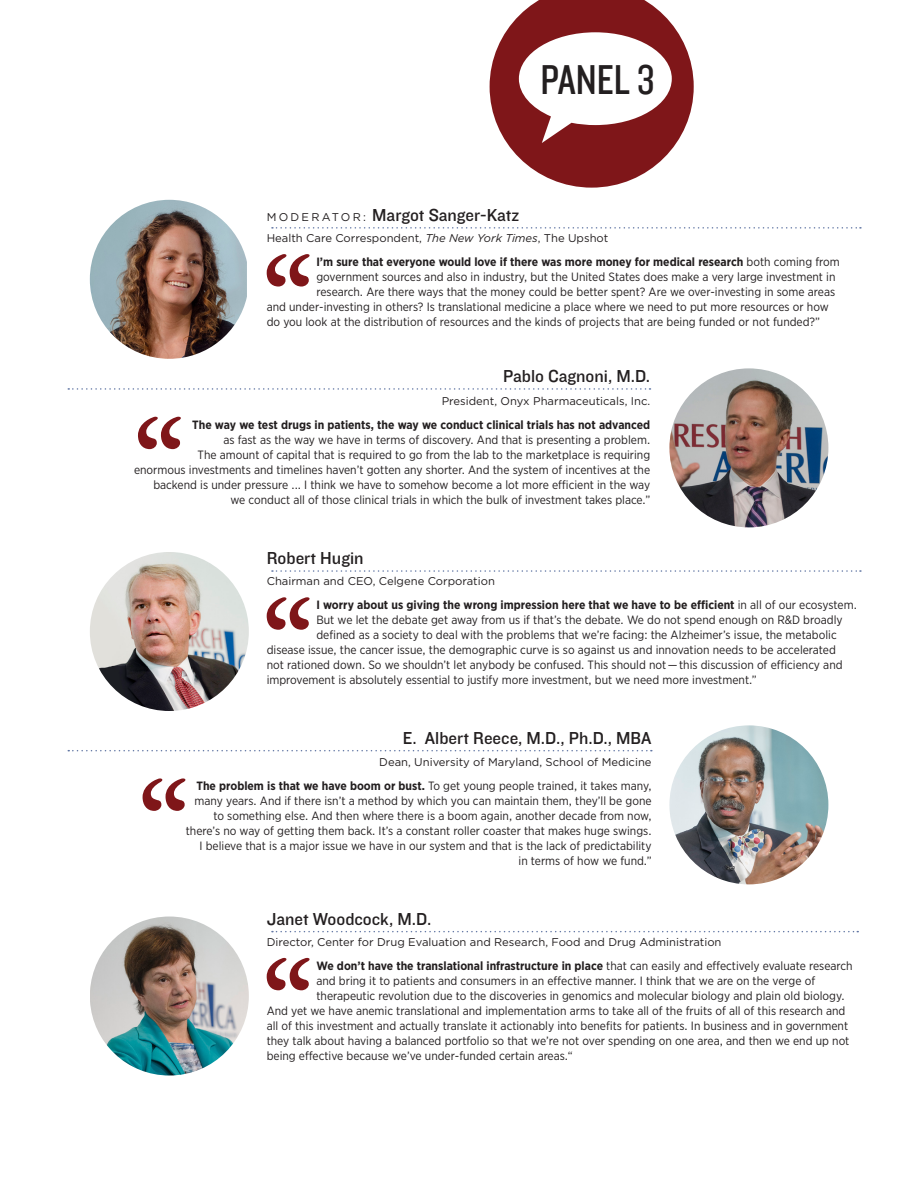
<style>
.page{position:relative;width:918px;height:1188px;background:#fff}
.page>*{position:absolute;margin:0;border:0;box-sizing:border-box;transform-origin:0 0}
.Bio_text_L{font:153px "Garamond Premr Pro";color:#7f1619}
.Bio_text_FR{font:153px "Garamond Premr Pro";color:#7f1619}
.t1{font:43.35px "Knockout Junior Liteweight";color:#231f20}
.Bios_heads_FL{font:18px "Knockout Junior Middleweight";color:#231f20}
.Bio_heads_FR{font:18px "Knockout Junior Middleweight";color:#231f20}
.Bio_text_L-2{font:12px "Gotham Narrow";color:#231f20}
.Bio_text_FR-2{font:12px/15px "Gotham Narrow";color:#231f20;text-align:right}
.Bio_text_L-3{font:700 12px "Gotham Narrow";color:#231f20}
.Title_FL{font:11.25px "Gotham";color:#231f20}
.Title_FR{font:11.25px "Gotham";color:#231f20}
.s1{font-family:"Gotham";font-size:11.25px}
.s2{font-style:italic}
.s3{font-weight:400}
.s4{font-weight:700}
</style>
<div class="page">
<hr style="left:917px;top:0;width:1px;height:355px;background:#b0cc9d">
<svg style="left:490px;top:0;width:204px;height:188px"></svg>
<svg style="left:272px;top:227px;width:589px;height:2px"></svg>
<svg style="left:68px;top:388px;width:583px;height:2px"></svg>
<svg style="left:272px;top:570px;width:589px;height:2px"></svg>
<svg style="left:68px;top:750px;width:584px;height:1px"></svg>
<svg style="left:272px;top:931px;width:586px;height:1px"></svg>
<img style="left:90px;top:200px;width:157px;height:159px">
<img style="left:669px;top:368px;width:159px;height:159px;border-radius:80px">
<img style="left:90px;top:552px;width:159px;height:159px;border-radius:80px">
<img style="left:669px;top:725px;width:159px;height:159px;border-radius:80px">
<img style="left:90px;top:917px;width:159px;height:159px;border-radius:78px">
<p class="t1" style="left:540px;top:58px;width:116px">PANEL 3</p>
<p class="Bios_heads_FL" style="left:267px;top:206px;width:254px"><span class="s1">M O D E R ATO R :</span> Margot Sanger-Katz</p>
<p class="Title_FL" style="left:267px;top:231px;width:343px">Health Care Correspondent, <span class="s2">The New York Times</span>, The Upshot</p>
<p class="Bio_text_L" style="left:260px;top:219px;width:58px">“</p>
<p class="Bio_text_L-3" style="left:316px;top:254px;width:525px">I’m sure that everyone would love if there was more money for medical research <span class="s3">both coming from</span></p>
<p class="Bio_text_L-2" style="left:316px;top:269px;width:521px">government sources and also in industry, but the United States does make a very large investment in</p>
<p class="Bio_text_L-2" style="left:316px;top:284px;width:520px">research. Are there ways that the money could be better spent? Are we over-investing in some areas</p>
<p class="Bio_text_L-2" style="left:267px;top:299px;width:564px">and under-investing in others? Is translational medicine a place where we need to put more resources or how</p>
<p class="Bio_text_L-2" style="left:267px;top:314px;width:555px">do you look at the distribution of resources and the kinds of projects that are being funded or not funded?”</p>
<p class="Bio_heads_FR" style="left:503px;top:367px;width:149px">Pablo Cagnoni, M.D.</p>
<p class="Title_FR" style="left:442px;top:394px;width:210px">President, Onyx Pharmaceuticals, Inc.</p>
<p class="Bio_text_FR" style="left:131px;top:381px;width:58px">“</p>
<p class="Bio_text_FR-2" style="left:134px;top:417px;width:518px"><span class="s4">The way we test drugs in patients, the way we conduct clinical trials has not advanced<br></span>as fast as the way we have in terms of discovery. And that is presenting a problem.<br>The amount of capital that is required to go from the lab to the marketplace is requiring<br>enormous investments and timelines haven’t gotten any shorter. And the system of incentives at the backend is under pressure ... I think we have to somehow become a lot more efficient in the way<br>we conduct all of those clinical trials in which the bulk of investment takes place.”</p>
<p class="Bios_heads_FL" style="left:267px;top:549px;width:98px">Robert Hugin</p>
<p class="Title_FL" style="left:267px;top:574px;width:230px">Chairman and CEO, Celgene Corporation</p>
<p class="Bio_text_L" style="left:260px;top:562px;width:58px">“</p>
<p class="Bio_text_L-3" style="left:316px;top:597px;width:542px">I worry about us giving the wrong impression here that we have to be efficient <span class="s3">in all of our ecosystem.</span></p>
<p class="Bio_text_L-2" style="left:316px;top:613px;width:528px">But we let the debate get away from us if that’s the debate. We do not spend enough on R&amp;D broadly</p>
<p class="Bio_text_L-2" style="left:316px;top:628px;width:522px">defined as a society to deal with the problems that we’re facing: the Alzheimer’s issue, the metabolic</p>
<p class="Bio_text_L-2" style="left:267px;top:643px;width:571px">disease issue, the cancer issue, the demographic curve is so against us and innovation needs to be accelerated</p>
<p class="Bio_text_L-2" style="left:267px;top:658px;width:577px">not rationed down. So we shouldn’t let anybody be confused. This should not — this discussion of efficiency and</p>
<p class="Bio_text_L-2" style="left:267px;top:673px;width:492px">improvement is absolutely essential to justify more investment, but we need more investment.”</p>
<p class="Bio_heads_FR" style="left:403px;top:728px;width:250px">E. Albert Reece, M.D., Ph.D., MBA</p>
<p class="Title_FR" style="left:379px;top:755px;width:274px">Dean, University of Maryland, School of Medicine</p>
<p class="Bio_text_FR" style="left:136px;top:743px;width:58px">“</p>
<p class="Bio_text_FR-2" style="left:186px;top:778px;width:467px"><span class="s4">The problem is that we have boom or bust.</span> To get young people trained, it takes many, many years. And if there isn’t a method by which you can maintain them, they’ll be gone to something else. And then where there is a boom again, another decade from now, there’s no way of getting them back. It’s a constant roller coaster that makes huge swings.<br>I believe that is a major issue we have in our system and that is the lack of predictability<br>in terms of how we fund.”</p>
<p class="Bios_heads_FL" style="left:267px;top:909px;width:166px">Janet Woodcock, M.D.</p>
<p class="Title_FL" style="left:267px;top:935px;width:456px">Director, Center for Drug Evaluation and Research, Food and Drug Administration</p>
<p class="Bio_text_L" style="left:260px;top:922px;width:58px">“</p>
<p class="Bio_text_L-3" style="left:316px;top:958px;width:538px">We don’t have the translational infrastructure in place <span class="s3">that can easily and effectively evaluate research</span></p>
<p class="Bio_text_L-2" style="left:316px;top:973px;width:500px">and bring it to patients and consumers in an effective manner. I think that we are on the verge of</p>
<p class="Bio_text_L-2" style="left:316px;top:988px;width:530px">therapeutic revolution due to the discoveries in genomics and molecular biology and plain old biology.</p>
<p class="Bio_text_L-2" style="left:267px;top:1003px;width:580px">And yet we have anemic translational and implementation arms to take all of the fruits of all of this research and</p>
<p class="Bio_text_L-2" style="left:267px;top:1018px;width:583px">all of this investment and actually translate it actionably into benefits for patients. In business and in government</p>
<p class="Bio_text_L-2" style="left:267px;top:1033px;width:584px">they talk about having a balanced portfolio so that we’re not over spending on one area, and then we end up not</p>
<p class="Bio_text_L-2" style="left:267px;top:1048px;width:308px">being effective because we’ve under-funded certain areas.“</p>
</div>
